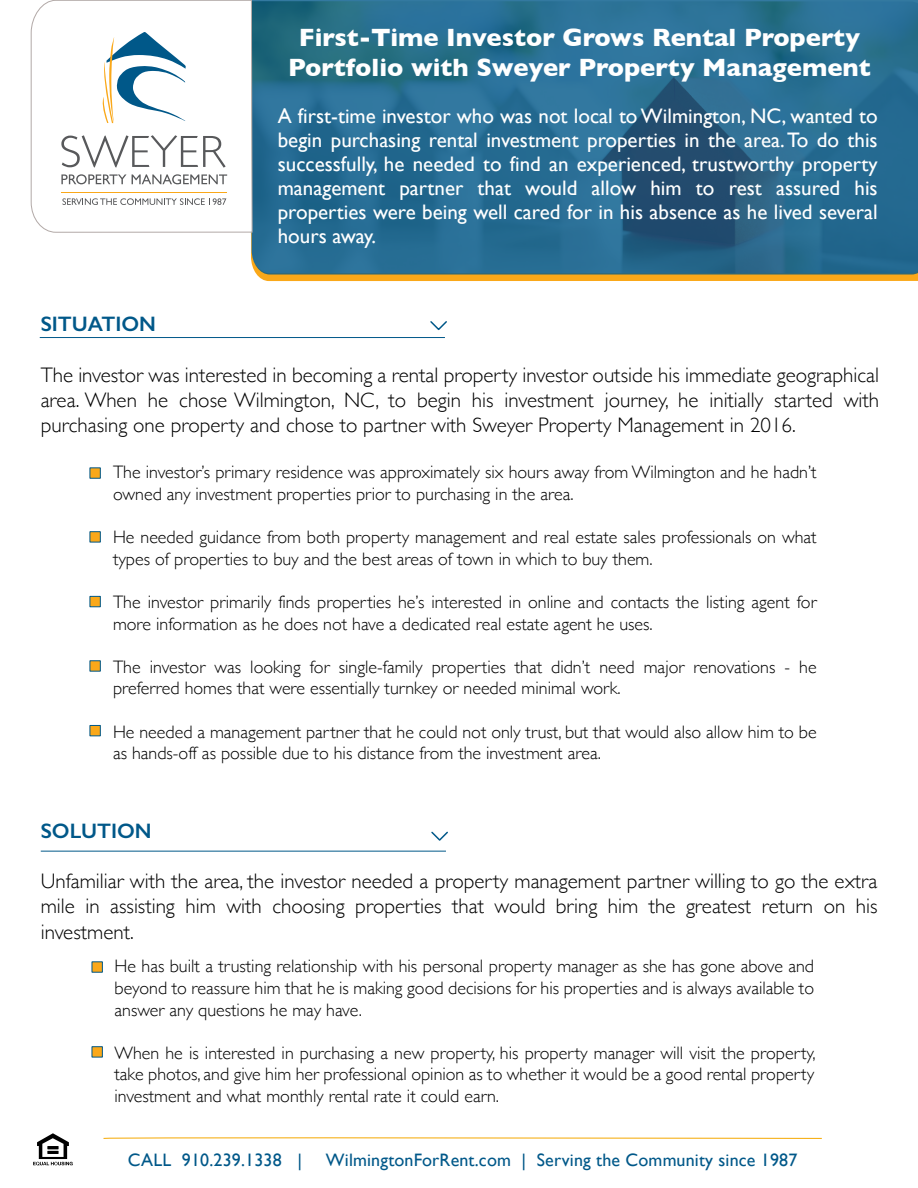
<style>
.page{position:relative;width:918px;height:1188px;background:#fff}
.page>*{position:absolute;margin:0;border:0;box-sizing:border-box;transform-origin:0 0}
.t1{font:700 25.5px/30px "Gill Sans";color:#fff;text-align:center}
.t2{font:300 21px/25.2px "Gill Sans";color:#000;text-align:justify}
.t3{font:21px/24px "Gill Sans";color:#fff;text-align:justify}
.t4{font:600 21px "Gill Sans";color:#005889}
.t5{font:300 18px/21.6px "Gill Sans";color:#000}
.t6{font:18px "Gill Sans";letter-spacing:.01em;color:#005889}
</style>
<div class="page">
<svg style="left:33px;top:1133px;width:40px;height:33px"></svg>
<div style="left:251px;top:233px;width:667px;height:48px;background:#faa819"></div>
<svg style="left:252px;top:0;width:666px;height:275px;background:#276a8e"></svg>
<svg style="left:30px;top:0;width:223px;height:233px"></svg>
<svg style="left:61px;top:135px;width:165px;height:33px"></svg>
<svg style="left:61px;top:174px;width:166px;height:10px"></svg>
<hr style="left:62px;top:192px;width:165px;height:1px;background:#faa819">
<svg style="left:102px;top:32px;width:84px;height:91px"></svg>
<svg style="left:62px;top:198px;width:164px;height:7px"></svg>
<hr style="left:40px;top:337px;width:405px;height:1px;background:#005889">
<svg style="left:430px;top:321px;width:17px;height:10px"></svg>
<hr style="left:41px;top:851px;width:405px;height:1px;background:#005889">
<svg style="left:431px;top:831px;width:17px;height:10px"></svg>
<svg style="left:103px;top:1137px;width:719px;height:2px"></svg>
<div style="left:90px;top:467px;width:11px;height:12px;background:#faa819;border:1px solid #005889"></div>
<div style="left:90px;top:531px;width:11px;height:11px;background:#faa819;border:1px solid #005889"></div>
<div style="left:90px;top:596px;width:11px;height:11px;background:#faa819;border:1px solid #005889"></div>
<svg style="left:90px;top:660px;width:11px;height:12px"></svg>
<div style="left:90px;top:725px;width:11px;height:11px;background:#faa819;border:1px solid #005889"></div>
<svg style="left:92px;top:961px;width:11px;height:12px"></svg>
<div style="left:92px;top:1046px;width:11px;height:11px;background:#faa819;border:1px solid #005889"></div>
<h1 class="t1" style="left:288px;top:22px;width:584px">First-Time Investor Grows Rental Property<br>Portfolio with Sweyer Property Management</h1>
<p class="t3" style="left:278px;top:103px;width:601px">A first-time investor who was not local to Wilmington, NC, wanted to begin purchasing rental investment properties in the area. To do this successfully, he needed to find an experienced, trustworthy property management partner that would allow him to rest assured his properties were being well cared for in his absence as he lived several hours away.</p>
<p class="t4" style="left:41px;top:311px;width:117px">SITUATION</p>
<p class="t2" style="left:41px;top:361px;width:840px">The investor was interested in becoming a rental property investor outside his immediate geographical area. When he chose Wilmington, NC, to begin his investment journey, he initially started with purchasing one property and chose to partner with Sweyer Property Management in 2016.</p>
<p class="t5" style="left:113px;top:461px;width:705px">The investor’s primary residence was approximately six hours away from Wilmington and he hadn’t owned any investment properties prior to purchasing in the area.</p>
<p class="t5" style="left:113px;top:526px;width:705px">He needed guidance from both property management and real estate sales professionals on what types of properties to buy and the best areas of town in which to buy them.</p>
<p class="t5" style="left:113px;top:590px;width:705px">The investor primarily finds properties he’s interested in online and contacts the listing agent for more information as he does not have a dedicated real estate agent he uses.</p>
<p class="t5" style="left:113px;top:655px;width:705px">The investor was looking for single-family properties that didn’t need major renovations - he preferred homes that were essentially turnkey or needed minimal work.</p>
<p class="t5" style="left:113px;top:720px;width:705px">He needed a management partner that he could not only trust, but that would also allow him to be as hands-off as possible due to his distance from the investment area.</p>
<p class="t4" style="left:41px;top:818px;width:112px">SOLUTION</p>
<p class="t2" style="left:41px;top:868px;width:838px">Unfamiliar with the area, the investor needed a property management partner willing to go the extra mile in assisting him with choosing properties that would bring him the greatest return on his investment.</p>
<p class="t5" style="left:115px;top:955px;width:701px;text-align:justify">He has built a trusting relationship with his personal property manager as she has gone above and beyond to reassure him that he is making good decisions for his properties and is always available to answer any questions he may have.</p>
<p class="t5" style="left:115px;top:1041px;width:703px;text-align:justify">When he is interested in purchasing a new property, his property manager will visit the property, take photos, and give him her professional opinion as to whether it would be a good rental property investment and what monthly rental rate it could earn.</p>
<p class="t6" style="left:128px;top:1149px;width:176px">CALL 910.239.1338 |</p>
<p class="t6" style="left:326px;top:1149px;width:473px">WilmingtonForRent.com | Serving the Community since 1987</p>
</div>
